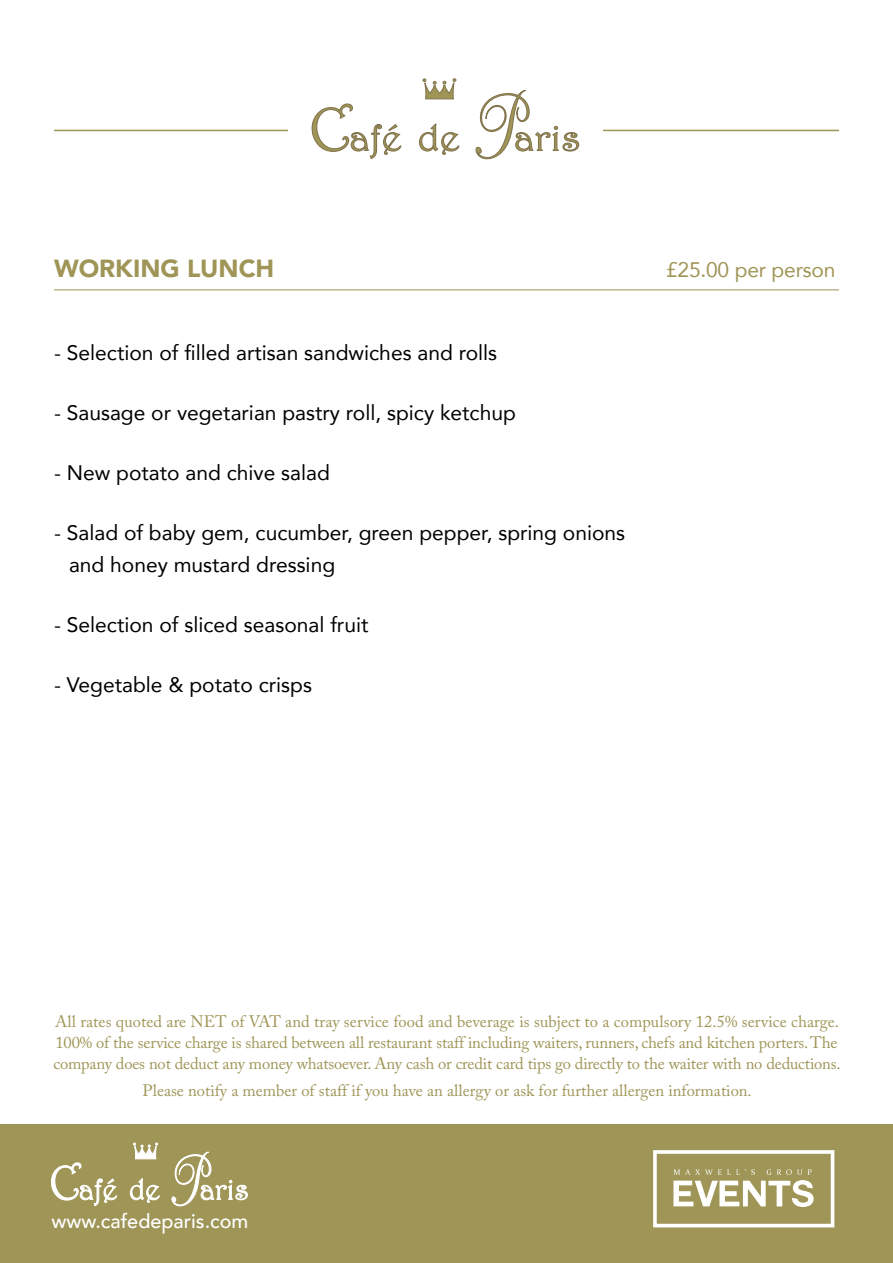
<style>
.page{position:relative;width:893px;height:1263px;background:#fff}
.page>*{position:absolute;margin:0;border:0;box-sizing:border-box;transform-origin:0 0}
.t1{font:900 24.75px "Avenir";color:#9f9557}
.t2{font:21px/31.5px "Avenir";color:#000}
.t3{font:21px "Avenir";letter-spacing:-.01em;color:#9f9557}
.t4{font:500 19.8px "Avenir";color:#fff}
.t5{font:16.5px/21px "Adobe Caslon Pro";letter-spacing:-.01em;color:#9f9557}
</style>
<div class="page">
<div style="left:0;top:1124px;width:893px;height:139px;background:#9f9557"></div>
<svg style="left:51px;top:1162px;width:66px;height:44px"></svg>
<svg style="left:130px;top:1178px;width:30px;height:25px"></svg>
<svg style="left:171px;top:1151px;width:77px;height:55px"></svg>
<svg style="left:133px;top:1143px;width:25px;height:16px"></svg>
<svg style="left:653px;top:1150px;width:181px;height:77px"></svg>
<hr style="left:54px;top:289px;width:785px;height:1px;background:#9f9557">
<hr style="left:54px;top:130px;width:266px;height:1px;background:#9f9557">
<hr style="left:573px;top:130px;width:266px;height:1px;background:#9f9557">
<div style="left:288px;top:79px;width:315px;height:80px;background:#fff"></div>
<svg style="left:312px;top:103px;width:90px;height:56px"></svg>
<svg style="left:419px;top:123px;width:41px;height:32px"></svg>
<svg style="left:475px;top:90px;width:104px;height:69px"></svg>
<svg style="left:423px;top:79px;width:33px;height:20px"></svg>
<h1 class="t1" style="left:54px;top:247px;width:222px">WORKING LUNCH</h1>
<p class="t3" style="left:666px;top:253px;width:171px">£25.00 per person</p>
<p class="t2" style="left:54px;top:336px;width:445px">- Selection of filled artisan sandwiches and rolls</p>
<p class="t2" style="left:54px;top:396px;width:463px">- Sausage or vegetarian pastry roll, spicy ketchup</p>
<p class="t2" style="left:54px;top:456px;width:277px">- New potato and chive salad</p>
<p class="t2" style="left:69px;top:516px;width:558px;text-indent:-15px">- Salad of baby gem, cucumber, green pepper, spring onions and honey mustard dressing</p>
<p class="t2" style="left:54px;top:608px;width:316px">- Selection of sliced seasonal fruit</p>
<p class="t2" style="left:54px;top:668px;width:259px">- Vegetable &amp; potato crisps</p>
<p class="t5" style="left:53px;top:1011px;width:789px">All rates quoted are NET of VAT and tray service food and beverage is subject to a compulsory 12.5% service charge.<br>100% of the service charge is shared between all restaurant staff including waiters, runners, chefs and kitchen porters. The company does not deduct any money whatsoever. Any cash or credit card tips go directly to the waiter with no deductions.</p>
<p class="t5" style="left:142px;top:1080px;width:611px">Please notify a member of staff if you have an allergy or ask for further allergen information.</p>
<p class="t4" style="left:51px;top:1204px;width:198px">www.cafedeparis.com</p>
</div>
